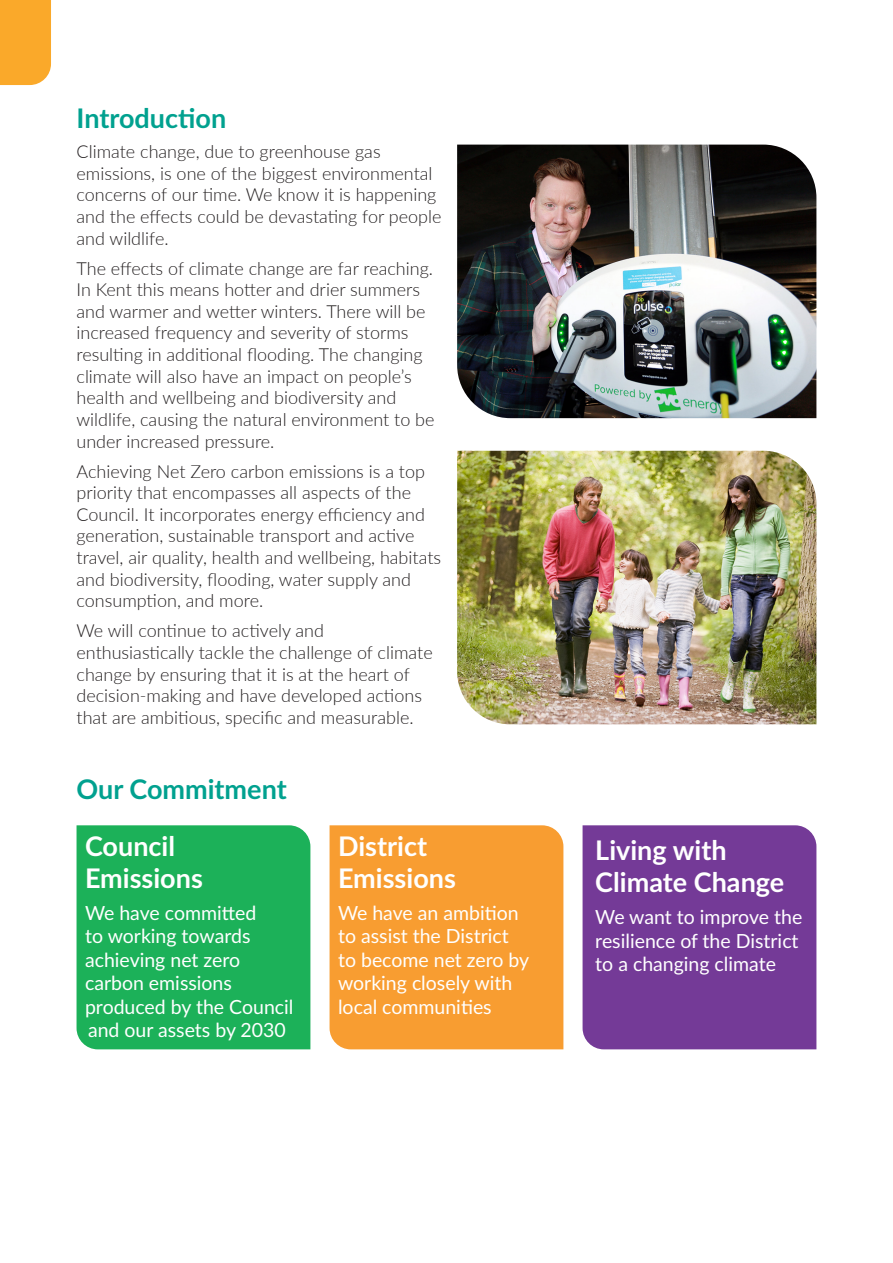
<style>
.page{position:relative;width:893px;height:1263px;background:#fff}
.page>*{position:absolute;margin:0;border:0;box-sizing:border-box;transform-origin:0 0}
.t1{font:700 27px/32.4px "Lato";color:#fff}
.t2{font:700 27px "Lato";color:#00a18f}
.t3{font:19.5px/23.4px "Lato";color:#fff}
.t4{font:300 18px/21.6px "Lato";color:#231f20}
</style>
<div class="page">
<div style="left:77px;top:825px;width:233px;height:224px;background:#1cb159"></div>
<div style="left:330px;top:825px;width:233px;height:224px;background:#f89d31"></div>
<div style="left:583px;top:825px;width:233px;height:224px;background:#743a97"></div>
<div style="left:0;top:0;width:51px;height:85px;background:#faa92a"></div>
<img style="left:457px;top:145px;width:359px;height:273px">
<img style="left:457px;top:451px;width:359px;height:273px">
<p class="t2" style="left:77px;top:98px;width:151px">Introduction</p>
<p class="t4" style="left:77px;top:140px;width:367px">Climate change, due to greenhouse gas emissions, is one of the biggest environmental concerns of our time. We know it is happening and the effects could be devastating for people and wildlife.</p>
<p class="t4" style="left:77px;top:257px;width:360px">The effects of climate change are far reaching.<br>In Kent this means hotter and drier summers and warmer and wetter winters. There will be increased frequency and severity of storms resulting in additional flooding. The changing climate will also have an impact on people’s health and wellbeing and biodiversity and wildlife, causing the natural environment to be under increased pressure.</p>
<p class="t4" style="left:77px;top:460px;width:366px">Achieving Net Zero carbon emissions is a top priority that encompasses all aspects of the Council. It incorporates energy efficiency and generation, sustainable transport and active travel, air quality, health and wellbeing, habitats and biodiversity, flooding, water supply and consumption, and more.</p>
<p class="t4" style="left:77px;top:619px;width:358px">We will continue to actively and enthusiastically tackle the challenge of climate change by ensuring that it is at the heart of decision-making and have developed actions that are ambitious, specific and measurable.</p>
<p class="t2" style="left:77px;top:769px;width:212px">Our Commitment</p>
<p class="t1" style="left:85px;top:828px;width:119px">Council<br>Emissions</p>
<p class="t3" style="left:85px;top:900px;width:210px">We have committed<br>to working towards achieving net zero carbon emissions produced by the Council and our assets by 2030</p>
<p class="t1" style="left:338px;top:828px;width:119px">District<br>Emissions</p>
<p class="t3" style="left:338px;top:900px;width:193px">We have an ambition to assist the District to become net zero by working closely with local communities</p>
<p class="t1" style="left:595px;top:833px;width:191px">Living with<br>Climate Change</p>
<p class="t3" style="left:595px;top:904px;width:208px">We want to improve the resilience of the District to a changing climate</p>
</div>
